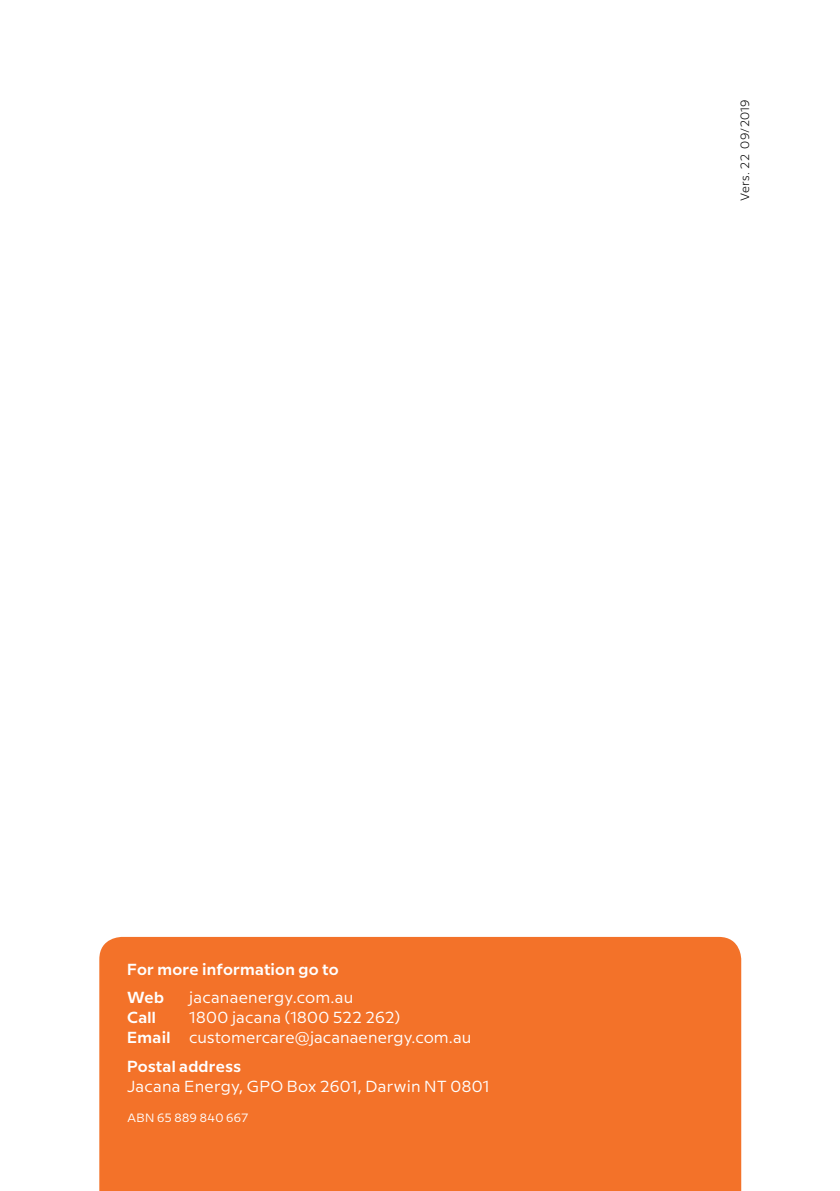
<style>
.page{position:relative;width:840px;height:1191px;background:#fff}
.page>*{position:absolute;margin:0;border:0;box-sizing:border-box;transform-origin:0 0}
.t1{font:16px/20px "Milliard";letter-spacing:.01em;color:#fff;text-align:center}
.t2{font:600 16px/28.6px "Milliard";letter-spacing:.02em;color:#fff}
.t3{font:12px "Milliard";letter-spacing:.025em;color:#fff}
.t4{font:300 12px "Milliard";letter-spacing:.03em;color:#000}
.s1{font-weight:600}
</style>
<div class="page">
<div style="left:99px;top:937px;width:641px;height:254px;background:#f37229"></div>
<p class="t4" style="left:736px;top:201px;width:103px;rotate:-90deg">Vers. 22 09/2019</p>
<p class="t2" style="left:127px;top:953px;width:213px">For more information go to<br>Web</p>
<p class="t1" style="left:189px;top:986px;width:165px">jacanaenergy.com.au</p>
<p class="t1" style="left:127px;top:1006px;width:345px">1800 jacana (1800 522 262)<br><span class="s1">Email</span> customercare@jacanaenergy.com.au</p>
<p class="t2" style="left:127px;top:1050px;width:115px">Postal address</p>
<p class="t1" style="left:127px;top:1075px;width:364px">Jacana Energy, GPO Box 2601, Darwin NT 0801</p>
<p class="t3" style="left:127px;top:1108px;width:123px">ABN 65 889 840 667</p>
<p class="t2" style="left:127px;top:1002px;width:30px">Call</p>
</div>
